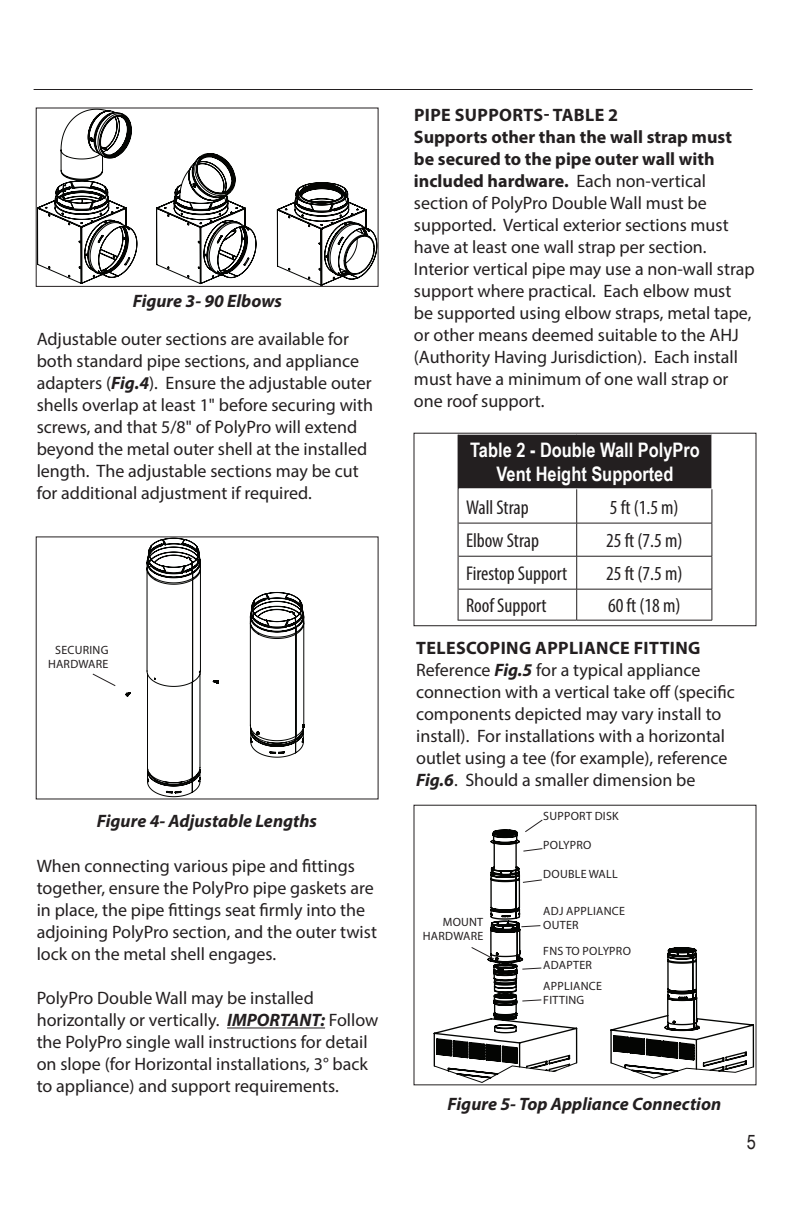
<style>
.page{position:relative;width:792px;height:1224px;background:#fff}
.page>*{position:absolute;margin:0;border:0;box-sizing:border-box;transform-origin:0 0}
.t1{font:condensed 20px "Myriad Pro";color:#231f20}
.t2{font:700 20px/24px "Arial Narrow";color:#fff;text-align:center}
.t3{font:20px "Arial Narrow";color:#231f20}
.t4{font:18px/22px "Myriad Pro";color:#231f20}
.t5{font:italic 700 18px "Myriad Pro";color:#231f20}
.t6{font:12px/14px "Myriad Pro";letter-spacing:.02em;color:#231f20}
.s1{font-weight:700;font-style:italic}
.s2{font-weight:700}
</style>
<div class="page">
<hr style="left:34px;top:89px;width:719px;height:1px;background:#231f20">
<svg style="left:277px;top:182px;width:100px;height:103px"></svg>
<svg style="left:156px;top:153px;width:101px;height:131px"></svg>
<svg style="left:38px;top:110px;width:100px;height:174px"></svg>
<div style="left:36px;top:108px;width:343px;height:179px;border:1px solid #231f20"></div>
<div style="left:458px;top:434px;width:254px;height:55px;background:#231f20"></div>
<hr style="left:711px;top:435px;width:1px;height:53px;background:#fff">
<hr style="left:459px;top:488px;width:118px;height:1px;background:#fff">
<hr style="left:577px;top:488px;width:135px;height:1px;background:#fff">
<hr style="left:712px;top:489px;width:1px;height:34px;background:#231f20">
<hr style="left:577px;top:523px;width:135px;height:1px;background:#231f20">
<hr style="left:712px;top:523px;width:1px;height:33px;background:#231f20">
<hr style="left:577px;top:556px;width:135px;height:1px;background:#231f20">
<hr style="left:712px;top:556px;width:1px;height:33px;background:#231f20">
<hr style="left:577px;top:589px;width:135px;height:1px;background:#231f20">
<hr style="left:712px;top:589px;width:1px;height:31px;background:#231f20">
<hr style="left:577px;top:620px;width:135px;height:1px;background:#231f20">
<hr style="left:458px;top:489px;width:1px;height:34px;background:#231f20">
<hr style="left:458px;top:523px;width:1px;height:33px;background:#231f20">
<hr style="left:458px;top:556px;width:1px;height:33px;background:#231f20">
<hr style="left:458px;top:589px;width:1px;height:31px;background:#231f20">
<hr style="left:576px;top:489px;width:1px;height:34px;background:#231f20">
<hr style="left:459px;top:523px;width:118px;height:1px;background:#231f20">
<hr style="left:576px;top:523px;width:1px;height:33px;background:#231f20">
<hr style="left:459px;top:556px;width:118px;height:1px;background:#231f20">
<hr style="left:576px;top:556px;width:1px;height:33px;background:#231f20">
<hr style="left:459px;top:589px;width:118px;height:1px;background:#231f20">
<hr style="left:576px;top:589px;width:1px;height:31px;background:#231f20">
<hr style="left:458px;top:620px;width:119px;height:1px;background:#231f20">
<div style="left:414px;top:433px;width:342px;height:193px;border:1px solid #231f20"></div>
<svg style="left:610px;top:947px;width:144px;height:132px"></svg>
<div style="left:543px;top:946px;width:91px;height:29px;background:#fff"></div>
<div style="left:543px;top:981px;width:91px;height:29px;background:#fff"></div>
<svg style="left:433px;top:819px;width:145px;height:264px"></svg>
<hr style="left:227px;top:1028px;width:98px;height:1px;background:#231f20">
<svg style="left:125px;top:538px;width:94px;height:259px"></svg>
<svg style="left:249px;top:592px;width:56px;height:166px"></svg>
<svg style="left:92px;top:673px;width:24px;height:13px"></svg>
<p class="t5" style="left:133px;top:290px;width:151px">Figure 3- 90 Elbows</p>
<p class="t4" style="left:37px;top:327px;width:338px">Adjustable outer sections are available for both standard pipe sections, and appliance adapters (<span class="s1">Fig.4</span>). Ensure the adjustable outer shells overlap at least 1" before securing with screws, and that 5/8" of PolyPro will extend beyond the metal outer shell at the installed length. The adjustable sections may be cut for additional adjustment if required.</p>
<p class="t6" style="left:48px;top:643px;width:62px;text-align:right">SECURING<br>HARDWARE</p>
<p class="t5" style="left:97px;top:809px;width:222px">Figure 4- Adjustable Lengths</p>
<p class="t4" style="left:37px;top:855px;width:342px">When connecting various pipe and fittings together, ensure the PolyPro pipe gaskets are in place, the pipe fittings seat firmly into the adjoining PolyPro section, and the outer twist lock on the metal shell engages.</p>
<p class="t4" style="left:37px;top:987px;width:343px">PolyPro Double Wall may be installed horizontally or vertically. <span class="s1">IMPORTANT:</span> Follow the PolyPro single wall instructions for detail on slope (for Horizontal installations, 3° back to appliance) and support requirements.</p>
<p class="t4" style="left:414px;top:104px;width:342px"><span class="s2">PIPE SUPPORTS- TABLE 2<br>Supports other than the wall strap must be secured to the pipe outer wall with included hardware.</span> Each non-vertical section of PolyPro Double Wall must be supported. Vertical exterior sections must have at least one wall strap per section.<br>Interior vertical pipe may use a non-wall strap support where practical. Each elbow must be supported using elbow straps, metal tape, or other means deemed suitable to the AHJ (Authority Having Jurisdiction). Each install must have a minimum of one wall strap or one roof support.</p>
<p class="t2" style="left:470px;top:437px;width:231px">Table 2 - Double Wall PolyPro<br>Vent Height Supported</p>
<p class="t1" style="left:466px;top:495px;width:64px">Wall Strap</p>
<p class="t1" style="left:610px;top:495px;width:70px">5 ft (1.5 m)</p>
<p class="t1" style="left:466px;top:528px;width:75px">Elbow Strap</p>
<p class="t1" style="left:606px;top:528px;width:78px">25 ft (7.5 m)</p>
<p class="t1" style="left:466px;top:561px;width:103px">Firestop Support</p>
<p class="t1" style="left:606px;top:561px;width:78px">25 ft (7.5 m)</p>
<p class="t1" style="left:466px;top:593px;width:82px">Roof Support</p>
<p class="t1" style="left:608px;top:593px;width:74px">60 ft (18 m)</p>
<p class="t4" style="left:416px;top:637px;width:320px"><span class="s2">TELESCOPING APPLIANCE FITTING </span>Reference <span class="s1">Fig.5</span> for a typical appliance connection with a vertical take off (specific components depicted may vary install to install). For installations with a horizontal outlet using a tee (for example), reference <span class="s1">Fig.6</span>. Should a smaller dimension be</p>
<p class="t6" style="left:423px;top:914px;width:62px;text-align:right">MOUNT<br>HARDWARE</p>
<p class="t6" style="left:543px;top:809px;width:77px">SUPPORT DISK</p>
<p class="t6" style="left:543px;top:838px;width:50px">POLYPRO</p>
<p class="t6" style="left:543px;top:866px;width:76px">DOUBLE WALL</p>
<p class="t6" style="left:543px;top:904px;width:83px">ADJ APPLIANCE<br>OUTER</p>
<p class="t6" style="left:543px;top:944px;width:89px">FNS TO POLYPRO<br>ADAPTER</p>
<p class="t6" style="left:543px;top:979px;width:60px">APPLIANCE<br>FITTING</p>
<p class="t5" style="left:448px;top:1092px;width:275px">Figure 5- Top Appliance Connection</p>
<p class="t3" style="left:747px;top:1127px;width:11px">5</p>
</div>
